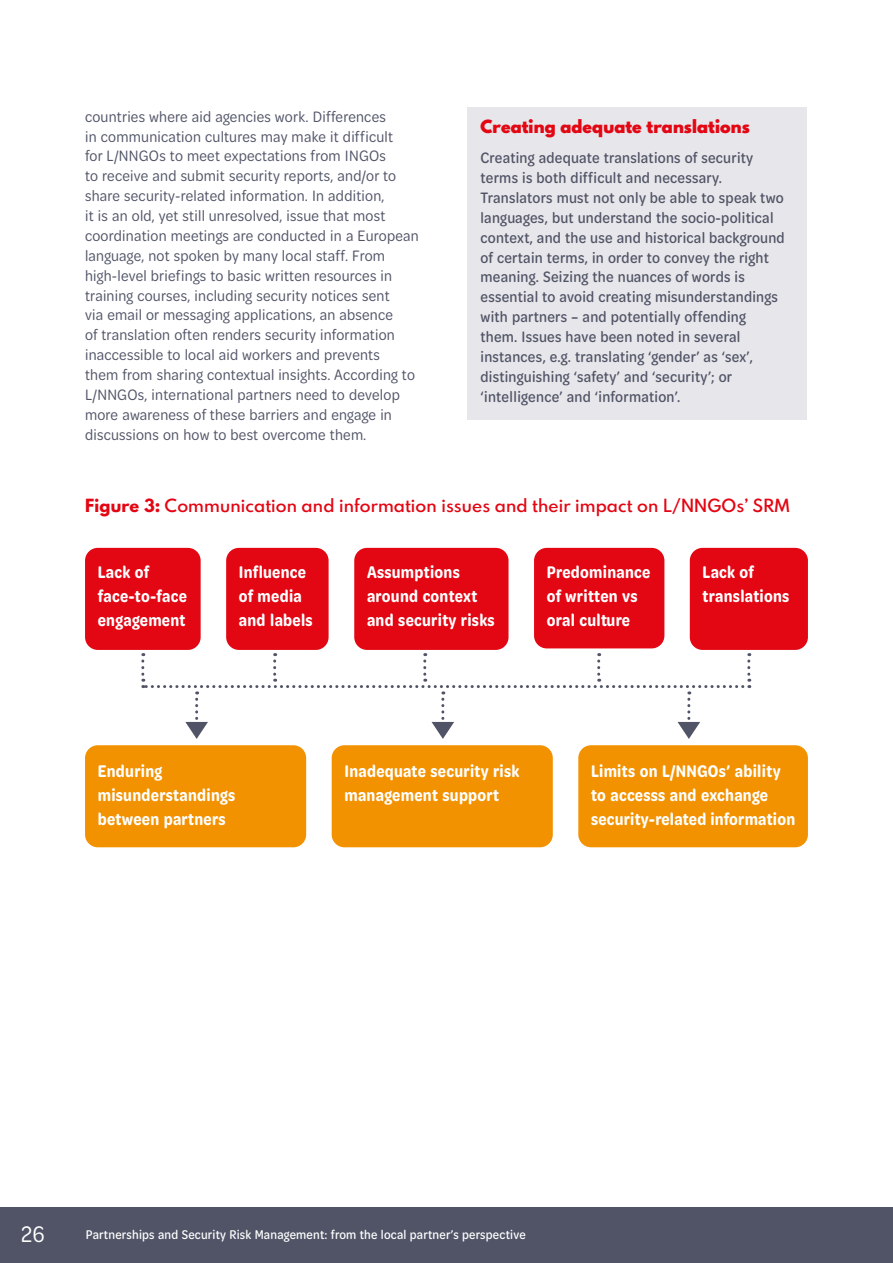
<style>
.page{position:relative;width:893px;height:1263px;background:#fff}
.page>*{position:absolute;margin:0;border:0;box-sizing:border-box;transform-origin:0 0}
.t1{font:24px "Omnes Cond";color:#fff}
.t2{font:600 18px/24px "Omnes Cond";letter-spacing:.015em;color:#fff}
.t3{font:16.2px/20px "Omnes Cond";letter-spacing:.015em;color:#505466}
.t4{font:500 16.2px/20px "Omnes Cond";letter-spacing:.015em;color:#505466}
.t5{font:600 16.2px "Spartan MB";letter-spacing:.01em;color:#e30613}
.t6{font:900 16.2px "Spartan MB";letter-spacing:.01em;color:#e30613}
.t7{font:500 13.5px "Omnes Cond";letter-spacing:.015em;color:#fff}
.s1{font-weight:800}
</style>
<div class="page">
<div style="left:0;top:1208px;width:893px;height:55px;background:#505466"></div>
<div style="left:468px;top:107px;width:339px;height:313px;background:#e7e6ea"></div>
<div style="left:85px;top:548px;width:116px;height:102px;background:#e30613;border-radius:13px"></div>
<div style="left:226px;top:548px;width:103px;height:102px;background:#e30613;border-radius:13px"></div>
<div style="left:690px;top:548px;width:118px;height:102px;background:#e30613;border-radius:13px"></div>
<div style="left:354px;top:548px;width:154px;height:102px;background:#e30613;border-radius:13px"></div>
<div style="left:534px;top:548px;width:130px;height:100px;background:#e30613;border-radius:13px"></div>
<div style="left:85px;top:745px;width:221px;height:102px;background:#f39200;border-radius:13px"></div>
<div style="left:578px;top:745px;width:230px;height:102px;background:#f39200;border-radius:13px"></div>
<div style="left:332px;top:745px;width:221px;height:102px;background:#f39200;border-radius:13px"></div>
<svg style="left:141px;top:653px;width:609px;height:86px"></svg>
<p class="t3" style="left:85px;top:106px;width:335px">countries where aid agencies work. Differences<br>in communication cultures may make it difficult<br>for L/NNGOs to meet expectations from INGOs<br>to receive and submit security reports, and/or to share security-related information. In addition,<br>it is an old, yet still unresolved, issue that most coordination meetings are conducted in a European language, not spoken by many local staff. From high-level briefings to basic written resources in training courses, including security notices sent<br>via email or messaging applications, an absence<br>of translation often renders security information inaccessible to local aid workers and prevents<br>them from sharing contextual insights. According to L/NNGOs, international partners need to develop more awareness of these barriers and engage in discussions on how to best overcome them.</p>
<p class="t6" style="left:480px;top:114px;width:271px">Creating adequate translations</p>
<p class="t4" style="left:480px;top:147px;width:306px">Creating adequate translations of security terms is both difficult and necessary.<br>Translators must not only be able to speak two languages, but understand the socio-political context, and the use and historical background of certain terms, in order to convey the right meaning. Seizing the nuances of words is essential to avoid creating misunderstandings with partners – and potentially offending them. Issues have been noted in several instances, e.g. translating ‘gender’ as ‘sex’, distinguishing ‘safety’ and ‘security’; or ‘intelligence’ and ‘information’.</p>
<p class="t5" style="left:85px;top:493px;width:706px"><span class="s1">Figure 3:</span> Communication and information issues and their impact on L/NNGOs’ SRM</p>
<p class="t2" style="left:367px;top:559px;width:129px">Assumptions around context and security risks</p>
<p class="t2" style="left:547px;top:559px;width:105px">Predominance of written vs oral culture</p>
<p class="t2" style="left:98px;top:559px;width:91px">Lack of face-to-face engagement</p>
<p class="t2" style="left:239px;top:559px;width:75px">Influence of media and labels</p>
<p class="t2" style="left:702px;top:559px;width:88px">Lack of translations</p>
<p class="t2" style="left:98px;top:758px;width:139px">Enduring misunderstandings between partners</p>
<p class="t2" style="left:591px;top:758px;width:206px">Limits on L/NNGOs’ ability to accesss and exchange security-related information</p>
<p class="t2" style="left:344px;top:758px;width:177px">Inadequate security risk management support</p>
<h1 class="t1" style="left:21px;top:1218px;width:25px">26</h1>
<p class="t7" style="left:86px;top:1225px;width:441px">Partnerships and Security Risk Management: from the local partner’s perspective</p>
</div>
